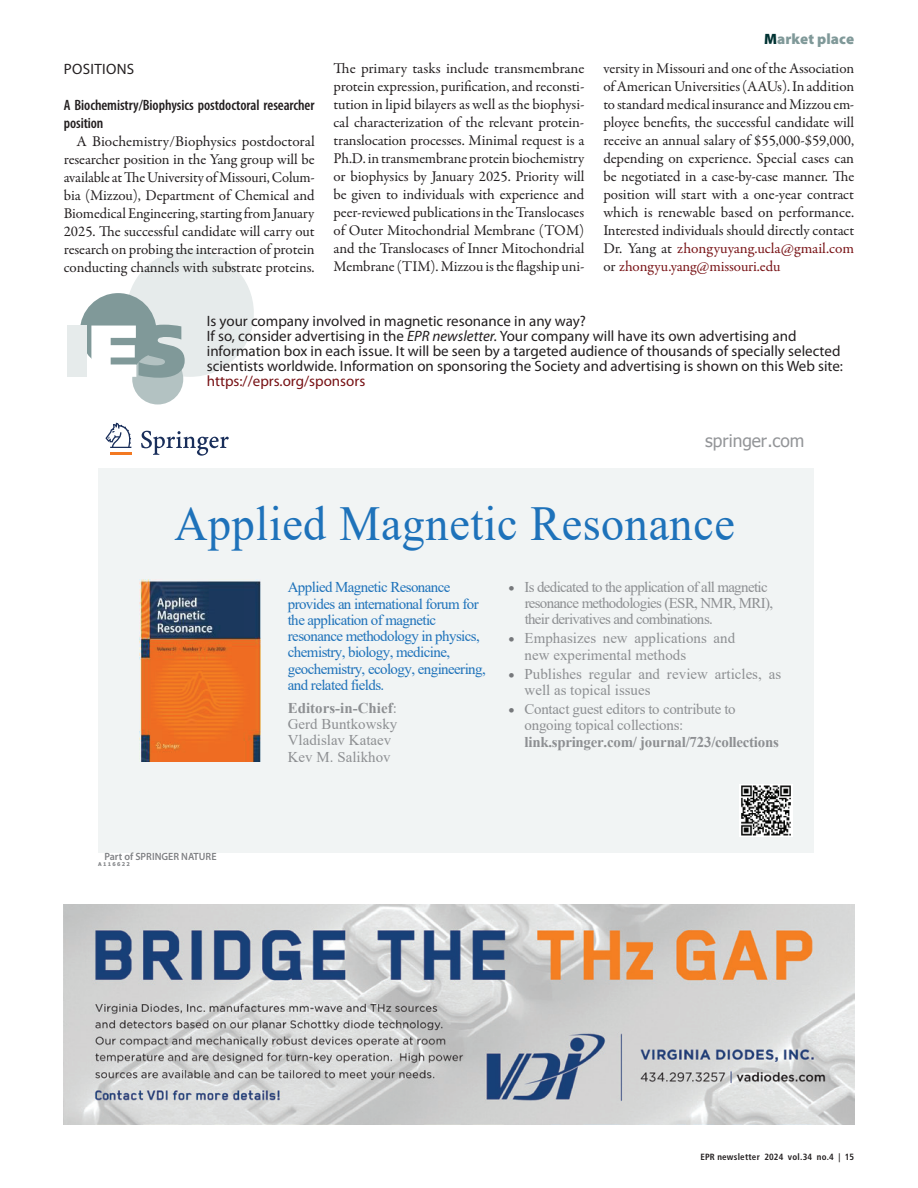
<style>
.page{position:relative;width:918px;height:1188px;background:#fff}
.page>*{position:absolute;margin:0;border:0;box-sizing:border-box;transform-origin:0 0}
.t1{font:900 73.5px "Frutiger";color:#e6ebeb}
.t2{font:48.75px "Times New Roman";letter-spacing:.015em;color:#1e72ba;scale:.94 1}
.t3{font:17.25px "Tahoma";color:#939598}
.t4{font:15px/18px "Garamond Premr Pro";letter-spacing:-.005em;color:#231f20;text-align:justify}
.t5{font:15px/15px "Myriad Pro";color:#231f20}
.t6{font:15px/16.5px "Times New Roman";letter-spacing:-.01em;color:#8d8f92}
.t7{font:15px/16.2px "Times New Roman";letter-spacing:-.035em;color:#1e72ba}
.t8{font:15px/16px "Times New Roman";letter-spacing:-.045em;color:#8d8f92}
.t9{font:600 condensed 15px/18px "Myriad Pro";letter-spacing:-.005em;color:#231f20}
.t10{font:700 15px "Times New Roman";letter-spacing:-.02em;color:#8d8f92}
.t11{font:15px "Myriad Pro";color:#771114}
.t12{font:900 15px "Myriad Pro";letter-spacing:.005em;color:#809999}
.t13{font:600 10.5px "Myriad Pro";color:#808285;scale:.96 1}
.t14{font:700 condensed 9px "Frutiger";letter-spacing:.025em;color:#231f20}
.t15{font:700 5.25px "Tahoma";letter-spacing:.26em;color:#808285}
.s1{color:#033}
.s2{color:#771114}
.s3{color:#fff}
.s4{color:#809999}
.s5{font-style:italic}
.s6{font-weight:700}
.s7{font-family:"Myriad Pro";font-size:21.75px;color:#76787b}
</style>
<div class="page">
<div style="left:98px;top:468px;width:716px;height:384px;background:#f1f4f4"></div>
<img style="left:140px;top:579px;width:121px;height:183px">
<img style="left:739px;top:785px;width:53px;height:52px">
<svg style="left:141px;top:431px;width:88px;height:25px"></svg>
<hr style="left:110px;top:452px;width:21px;height:3px;background:#f37922">
<svg style="left:106px;top:423px;width:25px;height:25px"></svg>
<img style="left:64px;top:905px;width:790px;height:220px">
<div style="left:126px;top:249px;width:128px;height:128px;background:#e6ebeb;border-radius:50%"></div>
<div style="left:80px;top:293px;width:76px;height:77px;background:#809999;border-radius:50%"></div>
<div style="left:132px;top:353px;width:51px;height:52px;background:#b3c2c2;border-radius:50%"></div>
<p class="t12" style="left:764px;top:29px;width:92px"><span class="s1">M</span>arket place</p>
<p class="t5" style="left:64px;top:62px;width:71px">POSiTIOnS</p>
<p class="t4" style="left:334px;top:60px;width:253px">The primary tasks include transmembrane protein expression, purification, and reconsti&shy;tution in lipid bilayers as well as the biophysi&shy;cal characterization of the relevant protein&shy;translocation processes. Minimal request is a Ph.D. in transmembrane protein biochemistry or biophysics by January 2025. Priority will be given to individuals with experience and peer-reviewed publications in the Translocases of Outer Mitochondrial Membrane (TOM) and the Translocases of Inner Mitochondrial Membrane (TIM). Mizzou is the flagship uni-</p>
<p class="t4" style="left:603px;top:60px;width:252px">versity in Missouri and one of the Association of American Universities (AAUs). In addition to standard medical insurance and Mizzou em&shy;ployee benefits, the successful candidate will receive an annual salary of $55,000-$59,000, depending on experience. Special cases can be negotiated in a case-by-case manner. The position will start with a one-year contract which is renewable based on performance.<br>Interested individuals should directly contact Dr. Yang at <span class="s2">zhongyuyang.ucla@gmail.com </span>or <span class="s2">zhongyu.yang@missouri.edu</span></p>
<p class="t9" style="left:64px;top:96px;width:252px">A Biochemistry/Biophysics postdoctoral researcher position</p>
<p class="t4" style="left:64px;top:132px;width:252px;text-indent:13px">A Biochemistry/Biophysics postdoctoral researcher position in the Yang group will be available at The University of Missouri, Colum&shy;bia (Mizzou), Department of Chemical and Biomedical Engineering, starting from January 2025. The successful candidate will carry out research on probing the interaction of protein conducting channels with substrate proteins.</p>
<h1 class="t1" style="left:64px;top:306px;width:124px">i<span class="s3">e</span><span class="s4">s</span></h1>
<p class="t5" style="left:207px;top:314px;width:638px">Is your company involved in magnetic resonance in any way?<br>If so, consider advertising in the <span class="s5">EPR newsletter.</span> Your company will have its own advertising and information box in each issue. It will be seen by a targeted audience of thousands of specially selected scientists worldwide. I nformation on sponsoring the Society and advertising is shown on this Web site:</p>
<p class="t11" style="left:207px;top:373px;width:160px">https://eprs.org/sponsors</p>
<p class="t3" style="left:705px;top:430px;width:101px">springer.com</p>
<h2 class="t2" style="left:174px;top:489px;width:598px">Applied Magnetic Resonance</h2>
<p class="t7" style="left:288px;top:579px;width:200px">Applied Magnetic Resonance provides an international forum for the application of magnetic resonance methodology in physics, chemistry, biology, medicine, geochemistry, ecology, engineering, and related fields.</p>
<p class="t6" style="left:288px;top:699px;width:111px"><span class="s6">Editors-in-Chief</span>:<br>Gerd Buntkowsky<br>Vladislav Kataev<br>Kev M. Salikhov</p>
<p class="t8" style="left:525px;top:579px;width:250px;text-indent:-16px"><span class="s7">•</span> Is dedicated to the application of all magnetic resonance methodologies (ESR, NMR, MRI), their derivatives and combinations.</p>
<p class="t6" style="left:525px;top:630px;width:212px;text-indent:-16px"><span class="s7">•</span> Emphasizes new applications and new experimental methods</p>
<p class="t6" style="left:525px;top:665px;width:258px;text-indent:-16px"><span class="s7">•</span> Publishes regular and review articles, as well as topical issues</p>
<p class="t6" style="left:525px;top:700px;width:213px;text-indent:-16px"><span class="s7">•</span> Contact guest editors to contribute to ongoing topical collections:</p>
<p class="t10" style="left:525px;top:731px;width:256px">link.springer.com/ journal/723/collections</p>
<p class="t13" style="left:104px;top:851px;width:118px">Part of SPRINGER NATURE</p>
<p class="t15" style="left:98px;top:860px;width:33px">A116622</p>
<p class="t14" style="left:700px;top:1151px;width:155px">EPR newsletter 2024 vol.34 no.4 | 15</p>
</div>
